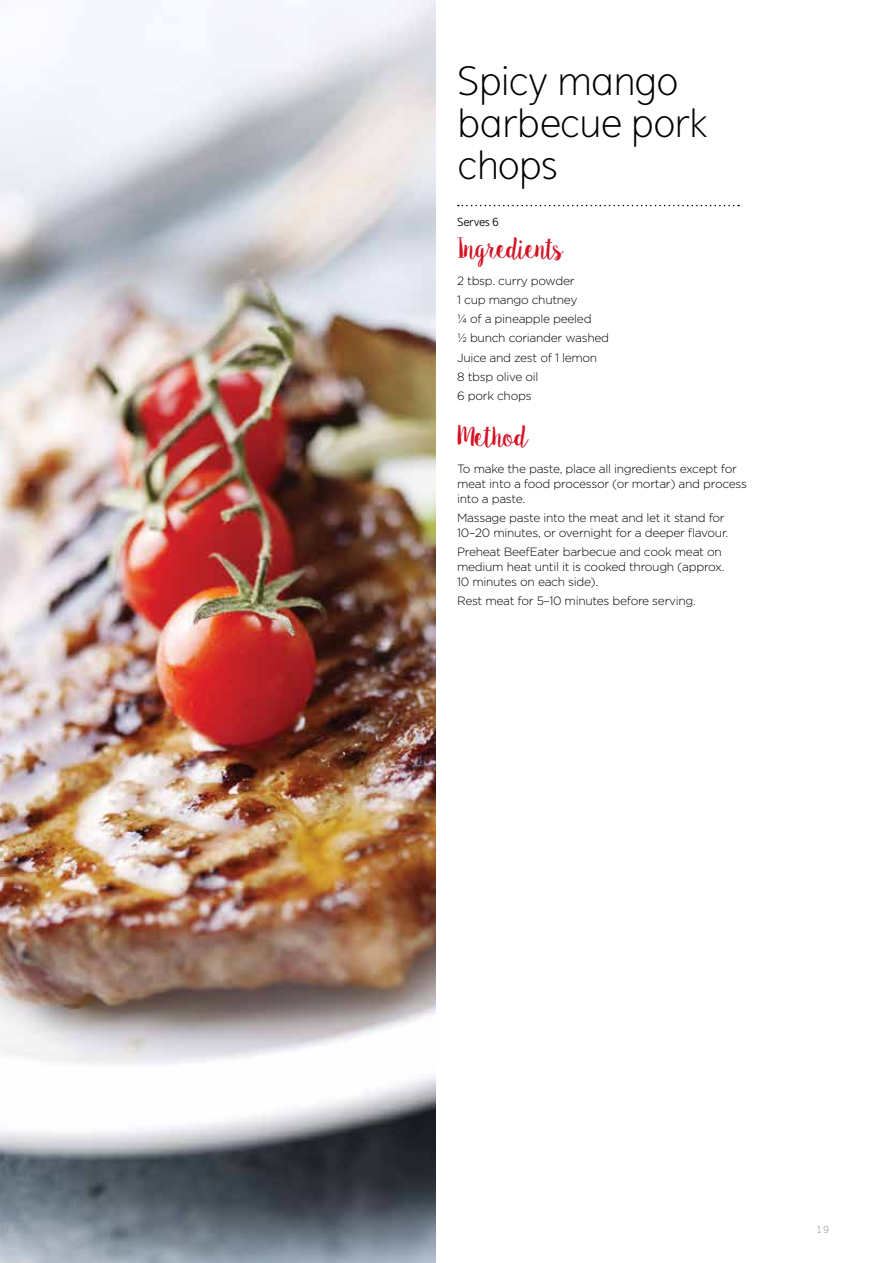
<style>
.page{position:relative;width:893px;height:1263px;background:#fff}
.page>*{position:absolute;margin:0;border:0;box-sizing:border-box;transform-origin:0 0}
.t1{font:300 42px/42px "Mucho Sans";letter-spacing:-.03em;color:#000}
.t2{font:27px "Sugar Plums";letter-spacing:-.095em;color:#d21425}
.t3{font:300 12px/19.2px "Gotham";letter-spacing:-.025em;color:#000}
.t4{font:12px "Mucho Sans";letter-spacing:-.025em;color:#000}
.t5{font:300 10.5px "Mucho Sans";color:#878787}
</style>
<div class="page">
<img style="left:0;top:0;width:436px;height:1263px">
<svg style="left:458px;top:205px;width:281px;height:1px"></svg>
<h1 class="t1" style="left:457px;top:60px;width:252px">Spicy mango barbecue pork chops</h1>
<p class="t4" style="left:457px;top:215px;width:43px">Serves 6</p>
<h2 class="t2" style="left:457px;top:233px;width:108px">Ingredients</h2>
<p class="t3" style="left:457px;top:271px;width:153px">2 tbsp. curry powder<br>1 cup mango chutney<br>¼ of a pineapple peeled<br>½ bunch coriander washed<br>Juice and zest of 1 lemon<br>8 tbsp olive oil<br>6 pork chops</p>
<h2 class="t2" style="left:457px;top:420px;width:73px">Method</h2>
<p class="t3" style="left:457px;top:460px;width:291px;line-height:15px">To make the paste, place all ingredients except for meat into a food processor (or mortar) and process into a paste.</p>
<p class="t3" style="left:457px;top:510px;width:273px;line-height:15px">Massage paste into the meat and let it stand for<br>10–20 minutes, or overnight for a deeper flavour.</p>
<p class="t3" style="left:457px;top:544px;width:269px;line-height:15px">Preheat BeefEater barbecue and cook meat on medium heat until it is cooked through (approx.<br>10 minutes on each side).</p>
<p class="t3" style="left:457px;top:591px;width:240px">Rest meat for 5–10 minutes before serving.</p>
<p class="t5" style="left:817px;top:1224px;width:13px">19</p>
</div>
